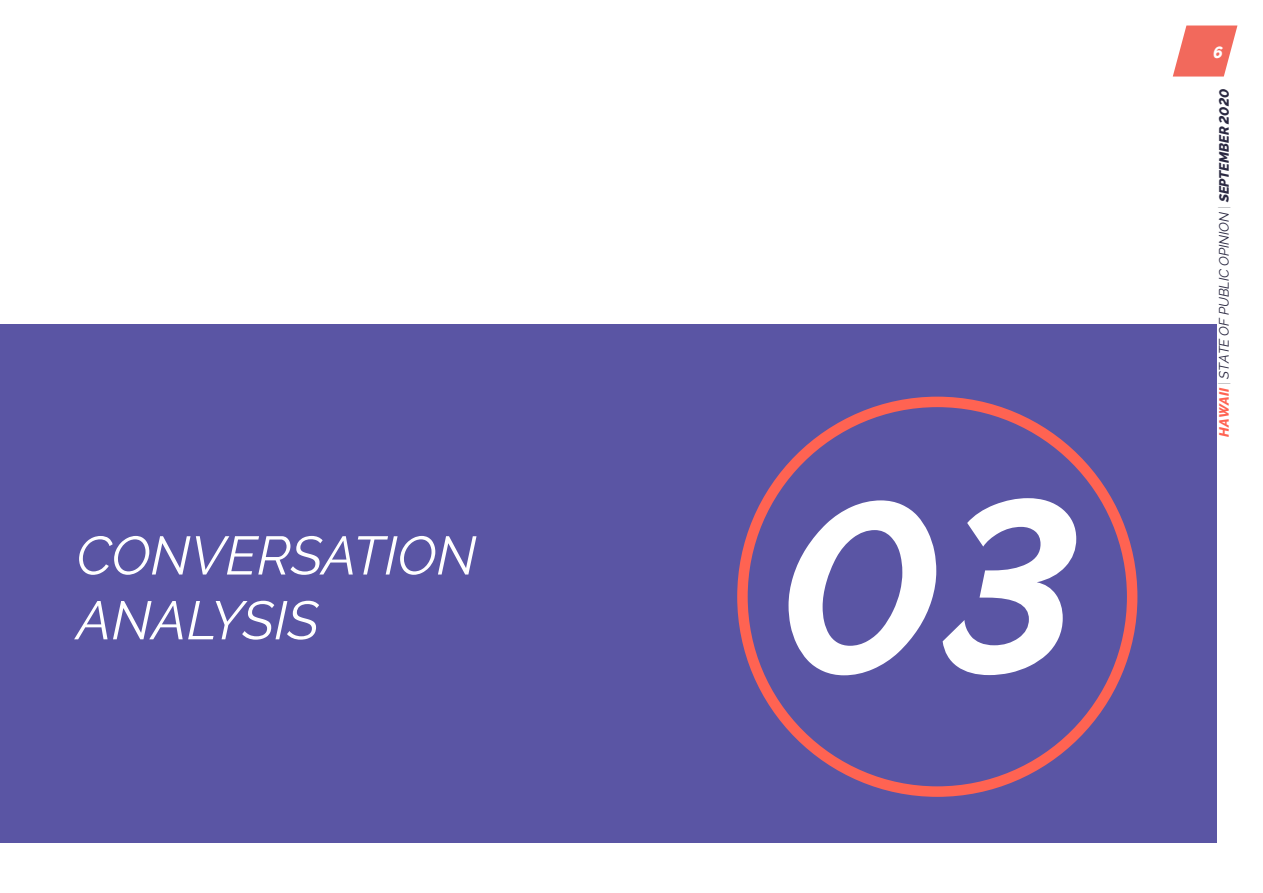
<style>
.page{position:relative;width:1263px;height:893px;background:#fff}
.page>*{position:absolute;margin:0;border:0;box-sizing:border-box;transform-origin:0 0}
.t1{font:italic 700 243px "Rawline";color:#fff}
.t2{font:italic 54px/64.8px "Rawline";color:#fff}
.t3{font:italic 800 16.5px "Rawline";color:#fff}
.t4{font:italic 13.5px "Rawline";letter-spacing:-.005em;color:#2a2841}
.s1{font-weight:800;color:#ff6352}
.s2{font-style:normal;color:#babbbe}
.s3{font-weight:800}
</style>
<div class="page">
<div style="left:0;top:325px;width:1216px;height:518px;background:#5a55a4"></div>
<svg style="left:1173px;top:26px;width:64px;height:51px"></svg>
<div style="left:737px;top:397px;width:400px;height:400px;border:10px solid #ff6352;border-radius:50%"></div>
<p class="t2" style="left:77px;top:517px;width:401px">CONVERSATION<br>ANALYSIS</p>
<p class="t1" style="left:778px;top:397px;width:302px">03</p>
<p class="t3" style="left:1213px;top:39px;width:11px">6</p>
<p class="t4" style="left:1213px;top:437px;width:349px;rotate:-90deg"><span class="s1">HAWAII</span> <span class="s2">|</span> STATE OF PUBLIC OPINION <span class="s2">|</span> <span class="s3">SEPTEMBER 2020</span></p>
</div>
